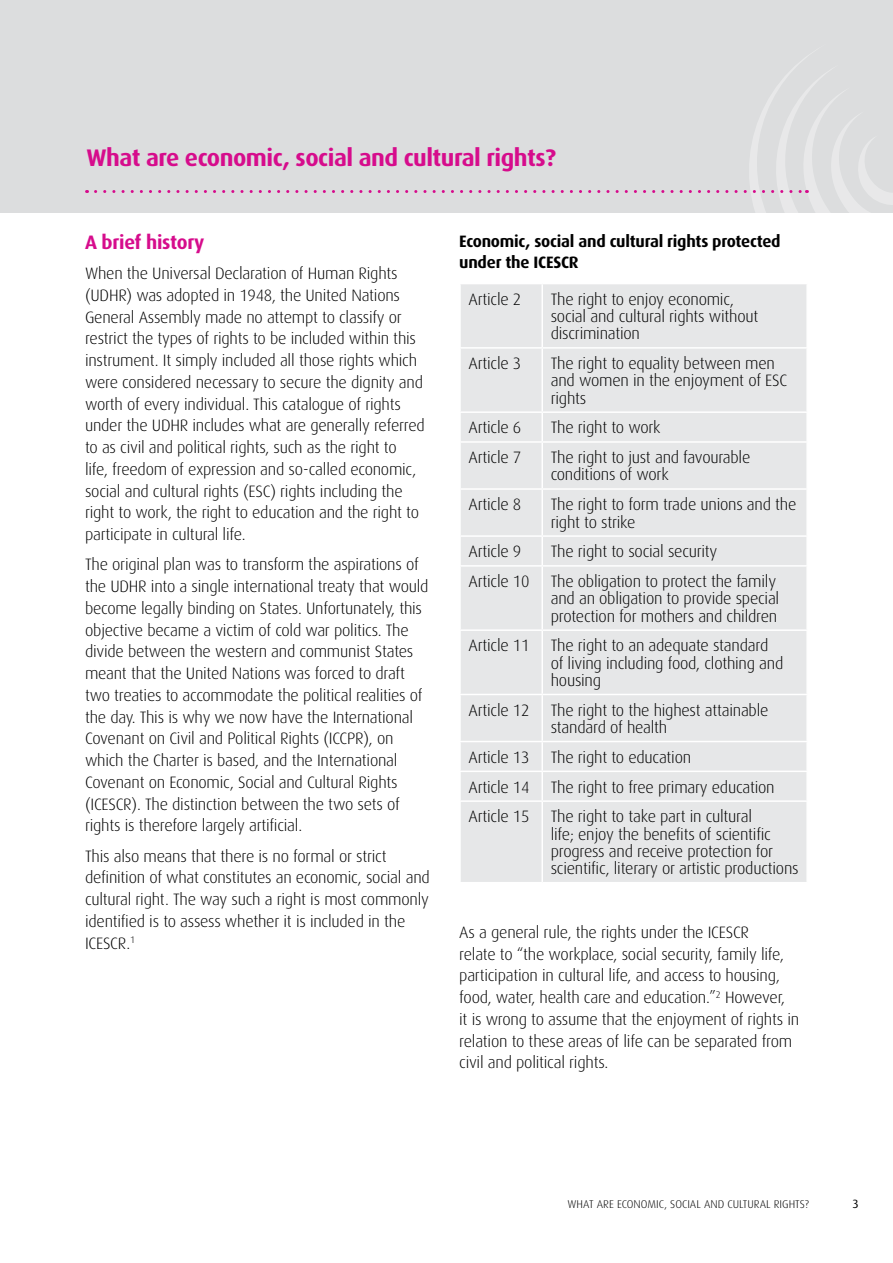
<style>
.page{position:relative;width:893px;height:1263px;background:#fff}
.page>*{position:absolute;margin:0;border:0;box-sizing:border-box;transform-origin:0 0}
.t1{font:700 24px "Dax";letter-spacing:-.02em;color:#d60c8c}
.t2{font:700 19.5px "Dax";letter-spacing:-.015em;color:#d60c8c}
.t3{font:300 16.5px/21.8px "Dax";letter-spacing:-.015em;color:#000}
.t4{font:700 16.5px/21.8px "Dax";letter-spacing:-.015em;color:#000}
.t5{font:12px "Dax";color:#000}
.t6{font:300 11.25px "Dax";color:#000}
</style>
<div class="page">
<div style="left:0;top:0;width:893px;height:213px;background:#dcddde"></div>
<svg style="left:96px;top:65px;width:797px;height:148px"></svg>
<div style="left:461px;top:284px;width:345px;height:598px;background:#e6e7e8"></div>
<hr style="left:541px;top:284px;width:2px;height:63px;background:#fff">
<hr style="left:459px;top:347px;width:83px;height:2px;background:#fff">
<hr style="left:542px;top:347px;width:266px;height:2px;background:#fff">
<hr style="left:541px;top:349px;width:2px;height:62px;background:#fff">
<hr style="left:459px;top:411px;width:83px;height:2px;background:#fff">
<hr style="left:542px;top:411px;width:266px;height:2px;background:#fff">
<hr style="left:541px;top:413px;width:2px;height:28px;background:#fff">
<hr style="left:459px;top:441px;width:83px;height:2px;background:#fff">
<hr style="left:542px;top:441px;width:266px;height:2px;background:#fff">
<hr style="left:541px;top:443px;width:2px;height:45px;background:#fff">
<hr style="left:459px;top:488px;width:83px;height:2px;background:#fff">
<hr style="left:542px;top:488px;width:266px;height:2px;background:#fff">
<hr style="left:541px;top:490px;width:2px;height:45px;background:#fff">
<hr style="left:459px;top:535px;width:83px;height:2px;background:#fff">
<hr style="left:542px;top:535px;width:266px;height:2px;background:#fff">
<hr style="left:541px;top:537px;width:2px;height:28px;background:#fff">
<hr style="left:459px;top:565px;width:83px;height:2px;background:#fff">
<hr style="left:542px;top:565px;width:266px;height:2px;background:#fff">
<hr style="left:541px;top:567px;width:2px;height:62px;background:#fff">
<hr style="left:459px;top:629px;width:83px;height:2px;background:#fff">
<hr style="left:542px;top:629px;width:266px;height:2px;background:#fff">
<hr style="left:541px;top:631px;width:2px;height:63px;background:#fff">
<hr style="left:459px;top:694px;width:83px;height:1px;background:#fff">
<hr style="left:542px;top:694px;width:266px;height:1px;background:#fff">
<hr style="left:541px;top:695px;width:2px;height:46px;background:#fff">
<hr style="left:459px;top:741px;width:83px;height:1px;background:#fff">
<hr style="left:542px;top:741px;width:266px;height:1px;background:#fff">
<hr style="left:541px;top:742px;width:2px;height:28px;background:#fff">
<hr style="left:459px;top:770px;width:83px;height:2px;background:#fff">
<hr style="left:542px;top:770px;width:266px;height:2px;background:#fff">
<hr style="left:541px;top:772px;width:2px;height:28px;background:#fff">
<hr style="left:459px;top:800px;width:83px;height:2px;background:#fff">
<hr style="left:542px;top:800px;width:266px;height:2px;background:#fff">
<hr style="left:541px;top:802px;width:2px;height:80px;background:#fff">
<h1 class="t1" style="left:87px;top:144px;width:471px">What are economic, social and cultural rights?</h1>
<p class="t2" style="left:85px;top:231px;width:121px">A brief history</p>
<p class="t3" style="left:85px;top:263px;width:341px">When the U niversal Declaration of Human Rights<br>(U DHR) was adopted in 1948, the U nited Nations General Assembly made no attempt to classify or restrict the types of rights to be included within this instrument. It simply included all those rights which were considered necessary to secure the dignity and worth of every individual. This catalogue of rights under the U DHR includes what are generally referred to as civil and political rights, such as the right to<br>life, freedom of expression and so-called economic, social and cultural rights (ESC) rights including the right to work, the right to education and the right to participate in cultural life.</p>
<p class="t3" style="left:85px;top:554px;width:345px">The original plan was to transform the aspirations of the U DHR into a single international treaty that would become legally binding on States. U nfortunately, this objective became a victim of cold war politics. The divide between the western and communist States meant that the U nited Nations was forced to draft two treaties to accommodate the political realities of the day. This is why we now have the International Covenant on Civil and Political Rights (ICCPR), on which the Charter is based, and the International Covenant on Economic, Social and Cultural Rights (ICESCR). The distinction between the two sets of rights is therefore largely artificial.</p>
<p class="t3" style="left:85px;top:845px;width:346px">This also means that there is no formal or strict definition of what constitutes an economic, social and cultural right. The way such a right is most commonly identified is to assess whether it is included in the ICESCR.<sup>1</sup></p>
<p class="t4" style="left:459px;top:230px;width:323px">Economic, social and cultural rights protected under the ICESCR</p>
<p class="t3" style="left:468px;top:288px;width:54px">Article 2</p>
<p class="t3" style="left:551px;top:291px;width:209px;line-height:17.2px">The right to enjoy economic, social and cultural rights without discrimination</p>
<p class="t3" style="left:468px;top:353px;width:54px">Article 3</p>
<p class="t3" style="left:551px;top:355px;width:238px;line-height:17.2px">The right to equality between men and women in the enjoyment of ESC rights</p>
<p class="t3" style="left:468px;top:417px;width:54px">Article 6</p>
<p class="t3" style="left:551px;top:417px;width:111px">The right to work</p>
<p class="t3" style="left:468px;top:447px;width:54px">Article 7</p>
<p class="t3" style="left:551px;top:449px;width:201px;line-height:17.2px">The right to just and favourable conditions of work</p>
<p class="t3" style="left:468px;top:494px;width:54px">Article 8</p>
<p class="t3" style="left:551px;top:496px;width:247px;line-height:17.2px">The right to form trade unions and the right to strike</p>
<p class="t3" style="left:468px;top:541px;width:54px">Article 9</p>
<p class="t3" style="left:551px;top:541px;width:168px">The right to social security</p>
<p class="t3" style="left:468px;top:571px;width:63px">Article 10</p>
<p class="t3" style="left:551px;top:573px;width:230px;line-height:17.2px">The obligation to protect the family and an obligation to provide special protection for mothers and children</p>
<p class="t3" style="left:468px;top:635px;width:63px">Article 11</p>
<p class="t3" style="left:551px;top:637px;width:234px;line-height:17.2px">The right to an adequate standard of living including food, clothing and housing</p>
<p class="t3" style="left:468px;top:699px;width:63px">Article 12</p>
<p class="t3" style="left:551px;top:701px;width:219px;line-height:17.2px">The right to the highest attainable standard of health</p>
<p class="t3" style="left:468px;top:746px;width:63px">Article 13</p>
<p class="t3" style="left:551px;top:746px;width:142px">The right to education</p>
<p class="t3" style="left:468px;top:776px;width:63px">Article 14</p>
<p class="t3" style="left:551px;top:776px;width:225px">The right to free primary education</p>
<p class="t3" style="left:468px;top:806px;width:63px">Article 15</p>
<p class="t3" style="left:551px;top:808px;width:249px;line-height:17.2px">The right to take part in cultural<br>life; enjoy the benefits of scientific progress and receive protection for scientific, literary or artistic productions</p>
<p class="t3" style="left:459px;top:921px;width:341px">As a general rule, the rights under the ICESCR<br>relate to “the workplace, social security, family life, participation in cultural life, and access to housing, food, water, health care and education.”<sup>2</sup> However,<br>it is wrong to assume that the enjoyment of rights in relation to these areas of life can be separated from civil and political rights.</p>
<p class="t6" style="left:568px;top:1198px;width:16px">What</p>
<p class="t6" style="left:597px;top:1198px;width:7px">are</p>
<p class="t6" style="left:617px;top:1198px;width:7px">economic</p>
<p class="t6" style="left:664px;top:1198px;width:12px">, social</p>
<p class="t6" style="left:704px;top:1198px;width:8px">and</p>
<p class="t6" style="left:727px;top:1198px;width:33px">cultural</p>
<p class="t6" style="left:774px;top:1198px;width:6px">rights</p>
<p class="t6" style="left:805px;top:1198px;width:6px">?</p>
<p class="t5" style="left:852px;top:1198px;width:8px">3</p>
</div>
